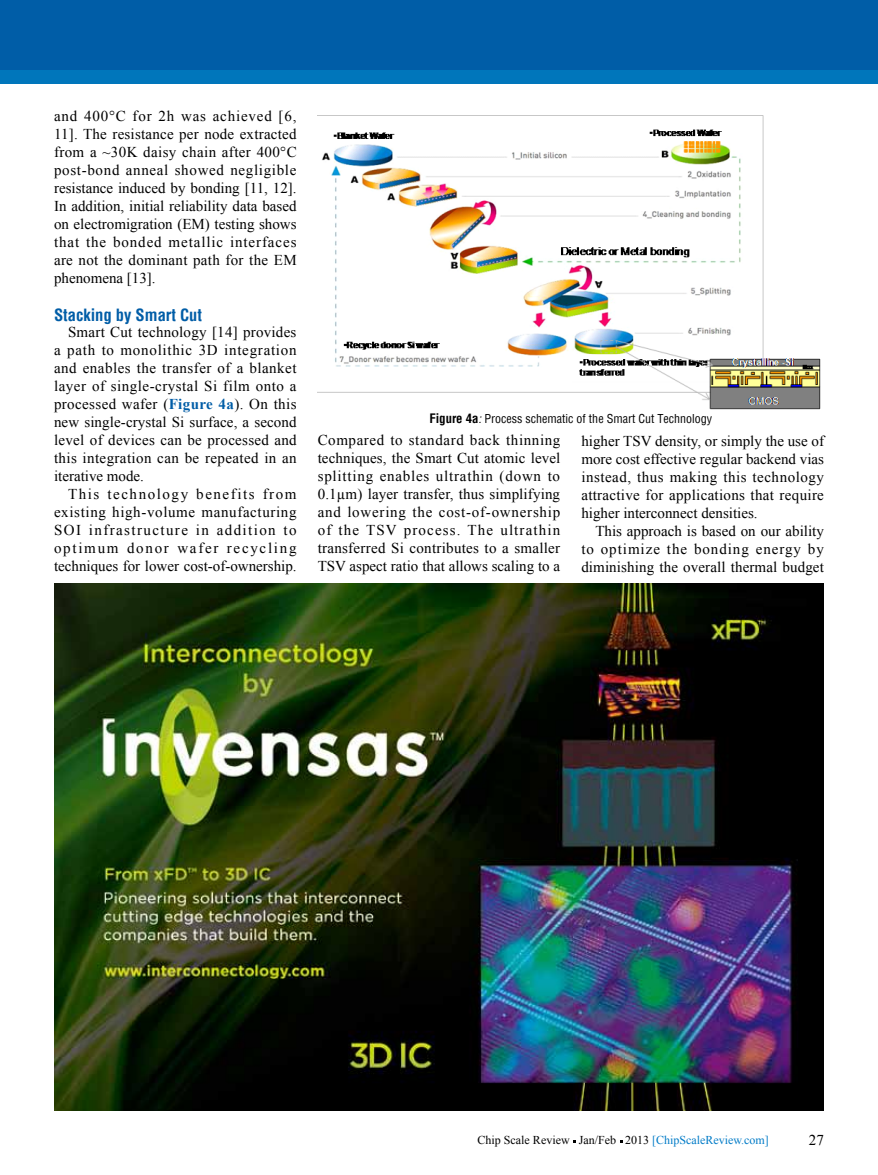
<style>
.page{position:relative;width:878px;height:1175px;background:#fff}
.page>*{position:absolute;margin:0;border:0;box-sizing:border-box;transform-origin:0 0}
.t1{font:700 condensed 16.5px "Helvetica";color:#005da7}
.t2{font:15px/18px "Times New Roman";letter-spacing:.01em;color:#000;text-align:justify}
.t3{font:condensed 12px "Helvetica";color:#000}
.t4{font:12px "Times New Roman";color:#000}
.s1{font-weight:700;color:#005da7}
.s2{font-weight:700;font-size:12.75px}
.s3{font-style:italic}
.s4{color:#007bc7}
</style>
<div class="page">
<div style="left:0;top:0;width:878px;height:76px;background:#005da7"></div>
<div style="left:0;top:71px;width:878px;height:13px;background:#0076bb"></div>
<img style="left:54px;top:583px;width:770px;height:527px">
<img style="left:318px;top:115px;width:503px;height:295px">
<p class="t2" style="left:54px;top:106px;width:244px">and 400°C for 2h was achieved [6, 11]. The resistance per node extracted from a ~30K daisy chain after 400°C post-bond anneal showed negligible resistance induced by bonding [11, 12].<br>In addition, initial reliability data based on electromigration (EM) testing shows that the bonded metallic interfaces are not the dominant path for the EM phenomena [13].</p>
<p class="t1" style="left:54px;top:304px;width:150px">Stacking by Smart Cut</p>
<p class="t2" style="left:54px;top:322px;width:244px;text-indent:14px">Smart Cut technology [14] provides a path to monolithic 3D integration and enables the transfer of a blanket layer of single-crystal Si film onto a processed wafer (<span class="s1">Figure 4a</span>). On this new single-crystal Si surface, a second level of devices can be processed and this integration can be repeated in an iterative mode.</p>
<p class="t2" style="left:54px;top:484px;width:244px;text-indent:14px">This technology benefits from existing high-volume manufacturing SOI infrastructure in addition to optimum donor wafer recycling techniques for lower cost-of-ownership.</p>
<p class="t3" style="left:429px;top:410px;width:284px"><span class="s2">Figure 4a</span><span class="s3">:</span> Process schematic of the Smart Cut Technology</p>
<p class="t2" style="left:318px;top:431px;width:244px">Compared to standard back thinning techniques, the Smart Cut atomic level splitting enables ultrathin (down to 0.1µm) layer transfer, thus simplifying and lowering the cost-of-ownership of the TSV process. The ultrathin transferred Si contributes to a smaller TSV aspect ratio that allows scaling to a</p>
<p class="t2" style="left:581px;top:432px;width:244px">higher TSV density, or simply the use of more cost effective regular backend vias instead, thus making this technology attractive for applications that require higher interconnect densities.</p>
<p class="t2" style="left:581px;top:522px;width:244px;text-indent:14px">This approach is based on our ability to optimize the bonding energy by diminishing the overall thermal budget</p>
<p class="t4" style="left:477px;top:1132px;width:293px">Chip Scale Review Jan/Feb 2013 <span class="s4">[ChipScaleReview.com]</span></p>
<p class="t2" style="left:808px;top:1130px;width:16px">27</p>
</div>
